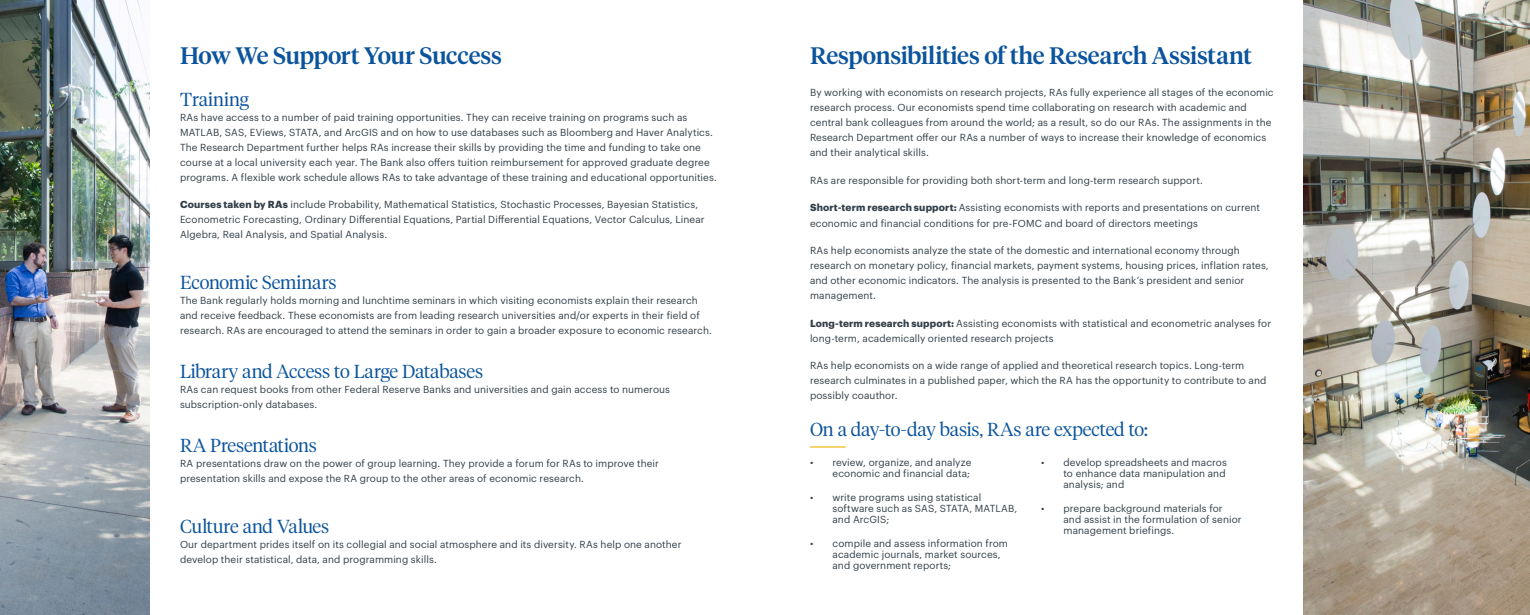
<style>
.page{position:relative;width:1530px;height:615px;background:#fff}
.page>*{position:absolute;margin:0;border:0;box-sizing:border-box;transform-origin:0 0}
._2023_-_page_head{font:500 23.75px "Tiempos Headline";letter-spacing:-.01em;color:#0b549d}
._2023_-_header{font:300 18.75px "Tiempos Headline";letter-spacing:-.005em;color:#0b549d}
._2023-_body{font:10px/15px "Graphik";letter-spacing:.01em;color:#323e48}
.s1{font-weight:700}
</style>
<div class="page">
<img style="left:0;top:0;width:150px;height:615px">
<img style="left:1304px;top:0;width:226px;height:615px">
<hr style="left:810px;top:446px;width:36px;height:2px;background:#f0ba1b">
<p class="_2023_-_page_head" style="left:180px;top:40px;width:323px">How We Support Your Success</p>
<p class="_2023_-_header" style="left:180px;top:86px;width:71px">Training</p>
<p class="_2023-_body" style="left:180px;top:109px;width:538px">RAs have access to a number of paid training opportunities. They can receive training on programs such as MATLAB, SAS, EViews, STATA, and ArcGIS and on how to use databases such as Bloomberg and Haver Analytics.<br>The Research Department further helps RAs increase their skills by providing the time and funding to take one course at a local university each year. The Bank also offers tuition reimbursement for approved graduate degree programs. A flexible work schedule allows RAs to take advantage of these training and educational opportunities.</p>
<p class="_2023-_body" style="left:180px;top:196px;width:526px"><span class="s1">Courses taken by RAs</span> include Probability, Mathematical Statistics, Stochastic Processes, Bayesian Statistics,<br>Econometric Forecasting, Ordinary Differential Equations, Partial Differential Equations, Vector Calculus, Linear<br>Algebra, Real Analysis, and Spatial Analysis.</p>
<p class="_2023_-_header" style="left:180px;top:270px;width:158px">Economic Seminars</p>
<p class="_2023-_body" style="left:180px;top:292px;width:533px">The Bank regularly holds morning and lunchtime seminars in which visiting economists explain their research and receive feedback. These economists are from leading research universities and/or experts in their field of research. RAs are encouraged to attend the seminars in order to gain a broader exposure to economic research.</p>
<p class="_2023_-_header" style="left:180px;top:358px;width:305px">Library and Access to Large Databases</p>
<p class="_2023-_body" style="left:180px;top:381px;width:492px">RAs can request books from other Federal Reserve Banks and universities and gain access to numerous subscription-only databases.</p>
<p class="_2023_-_header" style="left:180px;top:432px;width:138px">RA Presentations</p>
<p class="_2023-_body" style="left:180px;top:455px;width:481px">RA presentations draw on the power of group learning. They provide a forum for RAs to improve their presentation skills and expose the RA group to the other areas of economic research.</p>
<p class="_2023_-_header" style="left:180px;top:513px;width:151px">Culture and Values</p>
<p class="_2023-_body" style="left:180px;top:536px;width:503px">Our department prides itself on its collegial and social atmosphere and its diversity. RAs help one another develop their statistical, data, and programming skills.</p>
<p class="_2023_-_page_head" style="left:810px;top:39px;width:444px">Responsibilities of the Research Assistant</p>
<p class="_2023-_body" style="left:810px;top:84px;width:465px">By working with economists on research projects, RAs fully experience all stages of the economic research process. Our economists spend time collaborating on research with academic and central bank colleagues from around the world; as a result, so do our RAs. The assignments in the Research Department offer our RAs a number of ways to increase their knowledge of economics and their analytical skills.</p>
<p class="_2023-_body" style="left:810px;top:172px;width:394px">RAs are responsible for providing both short-term and long-term research support.</p>
<p class="_2023-_body" style="left:810px;top:199px;width:452px;line-height:15.8px"><span class="s1">Short-term research support:</span> Assisting economists with reports and presentations on current economic and financial conditions for pre-FOMC and board of directors meetings</p>
<p class="_2023-_body" style="left:810px;top:242px;width:460px">RAs help economists analyze the state of the domestic and international economy through research on monetary policy, financial markets, payment systems, housing prices, inflation rates, and other economic indicators. The analysis is presented to the Bank’s president and senior management.</p>
<p class="_2023-_body" style="left:810px;top:315px;width:463px"><span class="s1">Long-term research support:</span> Assisting economists with statistical and econometric analyses for long-term, academically oriented research projects</p>
<p class="_2023-_body" style="left:810px;top:357px;width:458px">RAs help economists on a wide range of applied and theoretical research topics. Long-term research culminates in a published paper, which the RA has the opportunity to contribute to and possibly coauthor.</p>
<p class="_2023_-_header" style="left:810px;top:417px;width:339px">On a day-to-day basis, RAs are expected to:</p>
<p class="_2023-_body" style="left:810px;top:456px;width:163px;line-height:11.2px;text-align:right">• review, organize, and analyze economic and financial data;</p>
<p class="_2023-_body" style="left:832px;top:491px;width:186px;line-height:11.2px;text-indent:-22px">• write programs using statistical software such as SAS, STATA, MATLAB, and ArcGIS;</p>
<p class="_2023-_body" style="left:832px;top:537px;width:177px;line-height:11.2px;text-indent:-22px">• compile and assess information from academic journals, market sources, and government reports;</p>
<p class="_2023-_body" style="left:1063px;top:456px;width:165px;line-height:11.2px;text-align:justify;text-indent:-22px">• develop spreadsheets and macros to enhance data manipulation and analysis; and</p>
<p class="_2023-_body" style="left:1063px;top:502px;width:180px;line-height:11.2px;text-indent:-22px">• prepare background materials for and assist in the formulation of senior management briefings.</p>
</div>
